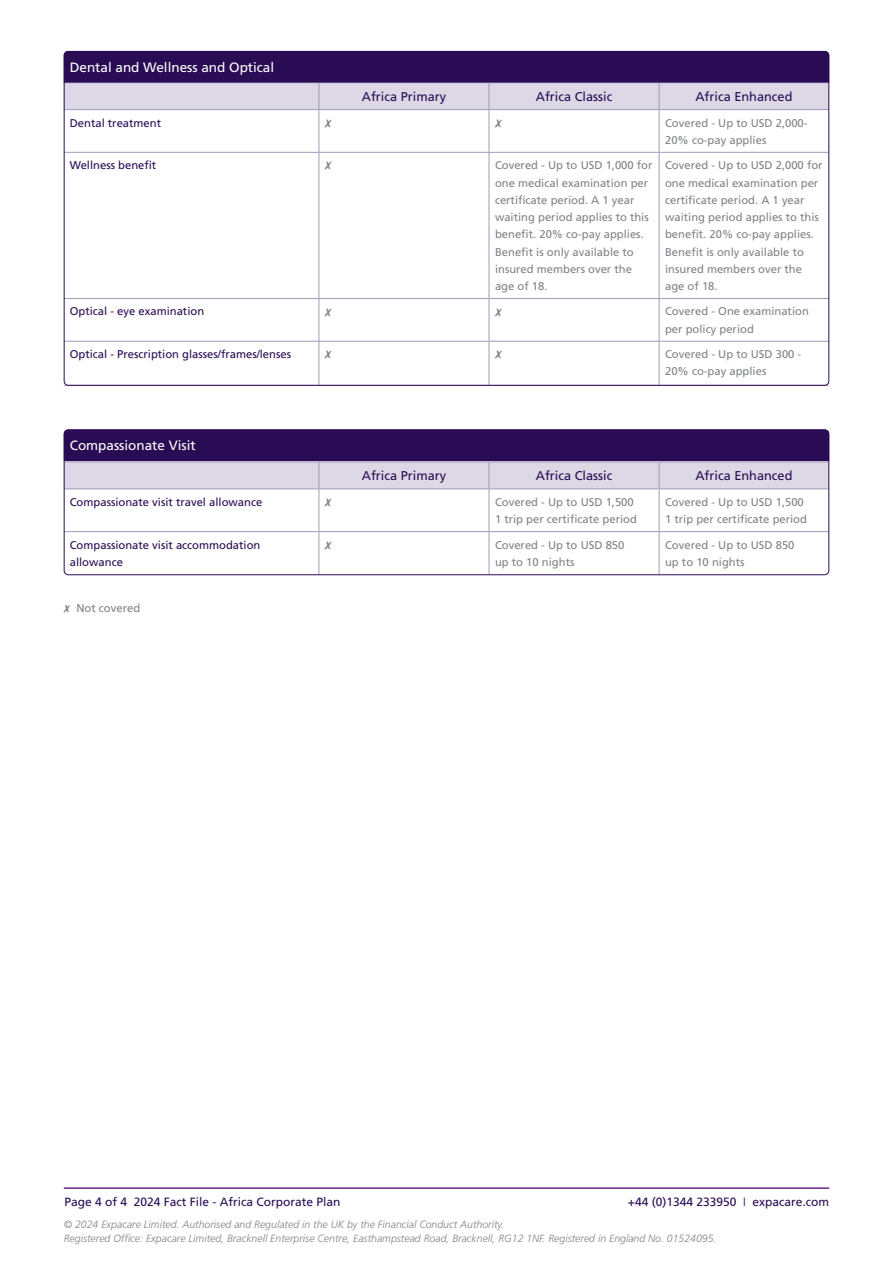
<style>
.page{position:relative;width:893px;height:1263px;background:#fff}
.page>*{position:absolute;margin:0;border:0;box-sizing:border-box;transform-origin:0 0}
.New_Table_Body_Copy{font:13.5px "Frutiger LT Std";color:#fff}
.New_Table_Body_Copy-2{font:12.75px "Frutiger LT Std";color:#2a0c54}
.t1{font:12px "Frutiger LT Std";color:#2a0c54}
.BODY_COPY{font:12px "Arial Unicode MS";color:#808285}
.New_Table_Body_Copy-3{font:11.25px/17.2px "Frutiger LT Std";color:#808285}
.New_Table_Body_Copy-4{font:11.25px/17.2px "Frutiger LT Std";color:#2a0c54}
.t2{font:italic 300 10.5px/13.5px "Frutiger LT Std";color:#808285}
.s1{font-family:"Arial Unicode MS"}
.s2{font-weight:300}
</style>
<div class="page">
<hr style="left:64px;top:1187px;width:765px;height:2px;background:#682586">
<hr style="left:319px;top:489px;width:1px;height:42px;background:#a29ab9">
<hr style="left:489px;top:489px;width:1px;height:42px;background:#a29ab9">
<hr style="left:659px;top:489px;width:1px;height:42px;background:#a29ab9">
<hr style="left:64px;top:531px;width:255px;height:1px;background:#a29ab9">
<hr style="left:319px;top:532px;width:1px;height:42px;background:#a29ab9">
<hr style="left:319px;top:531px;width:170px;height:1px;background:#a29ab9">
<hr style="left:489px;top:532px;width:1px;height:42px;background:#a29ab9">
<hr style="left:489px;top:531px;width:170px;height:1px;background:#a29ab9">
<hr style="left:659px;top:532px;width:1px;height:42px;background:#a29ab9">
<hr style="left:659px;top:531px;width:170px;height:1px;background:#a29ab9">
<hr style="left:319px;top:110px;width:1px;height:42px;background:#a29ab9">
<hr style="left:489px;top:110px;width:1px;height:42px;background:#a29ab9">
<hr style="left:659px;top:110px;width:1px;height:42px;background:#a29ab9">
<hr style="left:64px;top:152px;width:255px;height:1px;background:#a29ab9">
<hr style="left:319px;top:153px;width:1px;height:145px;background:#a29ab9">
<hr style="left:319px;top:299px;width:1px;height:42px;background:#a29ab9">
<hr style="left:319px;top:152px;width:170px;height:1px;background:#a29ab9">
<hr style="left:489px;top:153px;width:1px;height:145px;background:#a29ab9">
<hr style="left:489px;top:299px;width:1px;height:42px;background:#a29ab9">
<hr style="left:489px;top:152px;width:170px;height:1px;background:#a29ab9">
<hr style="left:659px;top:153px;width:1px;height:145px;background:#a29ab9">
<hr style="left:659px;top:299px;width:1px;height:42px;background:#a29ab9">
<hr style="left:659px;top:152px;width:170px;height:1px;background:#a29ab9">
<hr style="left:64px;top:298px;width:255px;height:1px;background:#a29ab9">
<hr style="left:64px;top:341px;width:255px;height:1px;background:#a29ab9">
<hr style="left:319px;top:342px;width:1px;height:43px;background:#a29ab9">
<hr style="left:319px;top:298px;width:170px;height:1px;background:#a29ab9">
<hr style="left:319px;top:341px;width:170px;height:1px;background:#a29ab9">
<hr style="left:489px;top:342px;width:1px;height:43px;background:#a29ab9">
<hr style="left:489px;top:298px;width:170px;height:1px;background:#a29ab9">
<hr style="left:489px;top:341px;width:170px;height:1px;background:#a29ab9">
<hr style="left:659px;top:342px;width:1px;height:43px;background:#a29ab9">
<hr style="left:659px;top:298px;width:170px;height:1px;background:#a29ab9">
<hr style="left:659px;top:341px;width:170px;height:1px;background:#a29ab9">
<hr style="left:64px;top:385px;width:255px;height:1px;background:#a29ab9">
<hr style="left:659px;top:385px;width:170px;height:1px;background:#a29ab9">
<svg style="left:64px;top:429px;width:765px;height:60px;background:#7c6a96"></svg>
<svg style="left:64px;top:51px;width:765px;height:59px;background:#7b6996"></svg>
<p class="New_Table_Body_Copy" style="left:70px;top:59px;width:206px">Dental and Wellness and Optical</p>
<p class="New_Table_Body_Copy-2" style="left:362px;top:89px;width:86px">Africa Primary</p>
<p class="New_Table_Body_Copy-2" style="left:536px;top:89px;width:78px">Africa Classic</p>
<p class="New_Table_Body_Copy-2" style="left:695px;top:89px;width:99px">Africa Enhanced</p>
<p class="New_Table_Body_Copy-4" style="left:70px;top:114px;width:93px">Dental treatment</p>
<p class="BODY_COPY" style="left:325px;top:114px;width:8px">✗</p>
<p class="BODY_COPY" style="left:495px;top:114px;width:8px">✗</p>
<p class="New_Table_Body_Copy-3" style="left:665px;top:114px;width:144px">Covered - Up to USD 2,000-<br>20% co-pay applies</p>
<p class="New_Table_Body_Copy-4" style="left:70px;top:157px;width:88px">Wellness benefit</p>
<p class="BODY_COPY" style="left:325px;top:156px;width:8px">✗</p>
<p class="New_Table_Body_Copy-3" style="left:495px;top:157px;width:159px">Covered - Up to USD 1,000 for one medical examination per certificate period. A 1 year waiting period applies to this benefit. 20% co-pay applies.</p>
<p class="New_Table_Body_Copy-3" style="left:495px;top:243px;width:140px">Benefit is only available to insured members over the age of 18.</p>
<p class="New_Table_Body_Copy-3" style="left:665px;top:157px;width:159px">Covered - Up to USD 2,000 for one medical examination per certificate period. A 1 year waiting period applies to this benefit. 20% co-pay applies.<br>Benefit is only available to insured members over the age of 18.</p>
<p class="New_Table_Body_Copy-4" style="left:70px;top:303px;width:136px">Optical - eye examination</p>
<p class="BODY_COPY" style="left:325px;top:303px;width:8px">✗</p>
<p class="BODY_COPY" style="left:495px;top:303px;width:8px">✗</p>
<p class="New_Table_Body_Copy-3" style="left:665px;top:303px;width:145px">Covered - One examination per policy period</p>
<p class="New_Table_Body_Copy-4" style="left:70px;top:346px;width:223px">Optical - Prescription glasses/frames/lenses</p>
<p class="BODY_COPY" style="left:325px;top:345px;width:8px">✗</p>
<p class="BODY_COPY" style="left:495px;top:345px;width:8px">✗</p>
<p class="New_Table_Body_Copy-3" style="left:665px;top:346px;width:138px">Covered - Up to USD 300 -<br>20% co-pay applies</p>
<p class="New_Table_Body_Copy" style="left:70px;top:438px;width:128px">Compassionate Visit</p>
<p class="New_Table_Body_Copy-2" style="left:362px;top:468px;width:86px">Africa Primary</p>
<p class="New_Table_Body_Copy-2" style="left:536px;top:468px;width:78px">Africa Classic</p>
<p class="New_Table_Body_Copy-2" style="left:695px;top:468px;width:99px">Africa Enhanced</p>
<p class="New_Table_Body_Copy-4" style="left:70px;top:493px;width:194px">Compassionate visit travel allowance</p>
<p class="BODY_COPY" style="left:325px;top:493px;width:8px">✗</p>
<p class="New_Table_Body_Copy-3" style="left:495px;top:493px;width:140px">Covered - Up to USD 1,500</p>
<p class="New_Table_Body_Copy-3" style="left:495px;top:511px;width:143px">1 trip per certificate period</p>
<p class="New_Table_Body_Copy-4" style="left:70px;top:536px;width:192px">Compassionate visit accommodation allowance</p>
<p class="BODY_COPY" style="left:325px;top:536px;width:8px">✗</p>
<p class="New_Table_Body_Copy-3" style="left:495px;top:536px;width:131px">Covered - Up to USD 850</p>
<p class="New_Table_Body_Copy-3" style="left:495px;top:553px;width:81px">up to 10 nights</p>
<p class="New_Table_Body_Copy-3" style="left:64px;top:600px;width:78px"><span class="s1">✗</span> Not covered</p>
<p class="New_Table_Body_Copy-3" style="left:665px;top:493px;width:140px">Covered - Up to USD 1,500</p>
<p class="New_Table_Body_Copy-3" style="left:665px;top:511px;width:143px">1 trip per certificate period</p>
<p class="New_Table_Body_Copy-3" style="left:665px;top:536px;width:131px">Covered - Up to USD 850</p>
<p class="New_Table_Body_Copy-3" style="left:665px;top:553px;width:81px">up to 10 nights</p>
<p class="t1" style="left:64px;top:1195px;width:278px">Page 4 of 4 2024 Fact File - Africa Corporate Plan</p>
<p class="t1" style="left:628px;top:1195px;width:203px">+44 (0)1344 233950 <span class="s2">I</span> expacare.com</p>
<p class="t2" style="left:64px;top:1218px;width:654px">© 2024 Expacare Limited. Authorised and Regulated in the UK by the Financial Conduct Authority.<br>Registered Office: Expacare Limited, Bracknell Enterprise Centre, Easthampstead Road, Bracknell, RG12 1NF. Registered in England No. 01524095.</p>
</div>
